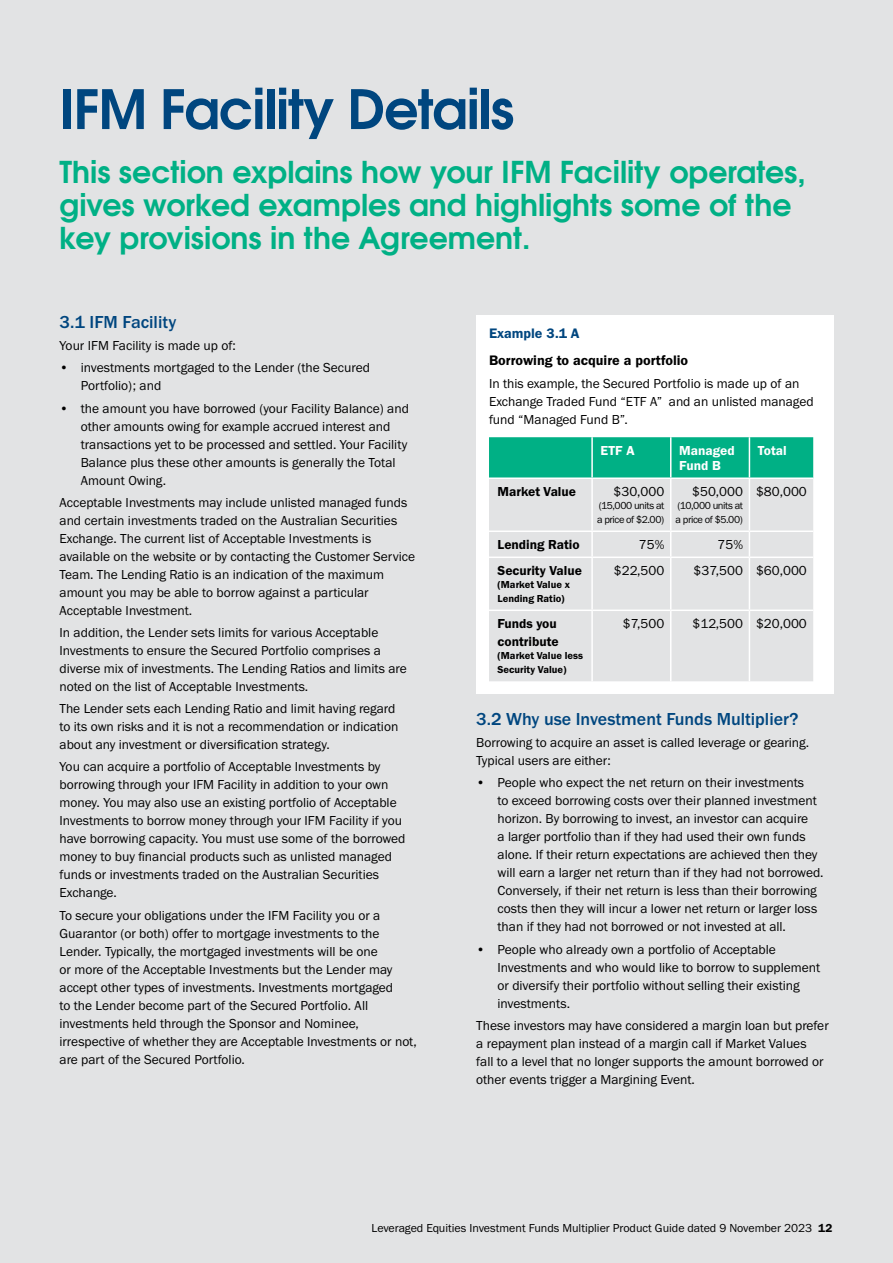
<style>
.page{position:relative;width:893px;height:1263px;background:#e2e3e4}
.page>*{position:absolute;margin:0;border:0;box-sizing:border-box;transform-origin:0 0}
.t1{font:700 54px "Te X Gyre Adventor";letter-spacing:-.02em;color:#00467f}
.t2{font:700 30px/33px "Te X Gyre Adventor";color:#00b085}
.t3{font:500 18px "Franklin Gothic URW";color:#00467f}
.t4{font:14.25px "Franklin Gothic URW Dem";color:#000}
.t5{font:14.25px "Franklin Gothic URW Dem";color:#00467f}
.t6{font:13.5px/18px "Franklin Gothic URW Boo";color:#000}
.t7{font:13.5px/18px "Franklin Gothic URW Dem";color:#000}
.t8{font:13.5px/15px "Franklin Gothic URW Dem";color:#fff}
.t9{font:12px "Franklin Gothic URW Boo";color:#000}
.t10{font:10.5px/13.5px "Franklin Gothic URW Boo";letter-spacing:-.04em;color:#000}
.t11{font:10.5px/13.5px "Franklin Gothic URW Dem";color:#000}
.s1{font-family:"Franklin Gothic URW Dem"}
</style>
<div class="page">
<div style="left:476px;top:316px;width:357px;height:378px;background:#fff"></div>
<div style="left:489px;top:437px;width:324px;height:40px;background:#00b085"></div>
<div style="left:489px;top:479px;width:324px;height:202px;background:#e2e3e4"></div>
<hr style="left:591px;top:437px;width:2px;height:40px;background:#fff">
<hr style="left:670px;top:437px;width:1px;height:40px;background:#fff">
<hr style="left:749px;top:437px;width:1px;height:40px;background:#fff">
<hr style="left:591px;top:479px;width:2px;height:51px;background:#fff">
<hr style="left:670px;top:479px;width:1px;height:51px;background:#fff">
<hr style="left:749px;top:479px;width:1px;height:51px;background:#fff">
<hr style="left:489px;top:530px;width:103px;height:2px;background:#fff">
<hr style="left:592px;top:530px;width:79px;height:2px;background:#fff">
<hr style="left:591px;top:532px;width:2px;height:24px;background:#fff">
<hr style="left:671px;top:530px;width:78px;height:2px;background:#fff">
<svg style="left:670px;top:532px;width:1px;height:24px"></svg>
<hr style="left:749px;top:530px;width:64px;height:2px;background:#fff">
<svg style="left:749px;top:532px;width:1px;height:24px"></svg>
<hr style="left:489px;top:556px;width:103px;height:2px;background:#fff">
<hr style="left:592px;top:556px;width:79px;height:2px;background:#fff">
<hr style="left:591px;top:558px;width:2px;height:51px;background:#fff">
<hr style="left:671px;top:556px;width:78px;height:2px;background:#fff">
<hr style="left:670px;top:558px;width:1px;height:51px;background:#fff">
<hr style="left:749px;top:556px;width:64px;height:2px;background:#fff">
<hr style="left:749px;top:558px;width:1px;height:51px;background:#fff">
<hr style="left:489px;top:609px;width:103px;height:2px;background:#fff">
<hr style="left:592px;top:609px;width:79px;height:2px;background:#fff">
<hr style="left:591px;top:611px;width:2px;height:70px;background:#fff">
<hr style="left:671px;top:609px;width:78px;height:2px;background:#fff">
<hr style="left:670px;top:611px;width:1px;height:70px;background:#fff">
<hr style="left:749px;top:609px;width:64px;height:2px;background:#fff">
<hr style="left:749px;top:611px;width:1px;height:70px;background:#fff">
<h1 class="t1" style="left:60px;top:62px;width:456px">IFM Facility Details</h1>
<h2 class="t2" style="left:60px;top:153px;width:748px">This section explains how your IFM Facility operates, gives worked examples and highlights some of the key provisions in the Agreement.</h2>
<h3 class="t3" style="left:60px;top:311px;width:118px">3.1 IFM Facility</h3>
<p class="t6" style="left:60px;top:336px;width:178px">Your IFM Facility is made up of:</p>
<p class="t6" style="left:81px;top:358px;width:291px;text-indent:-21px">• investments mortgaged to the Lender (the Secured<br>Portfolio); and</p>
<p class="t6" style="left:81px;top:399px;width:330px;text-indent:-21px">• the amount you have borrowed (your Facility Balance) and other amounts owing for example accrued interest and transactions yet to be processed and settled. Your Facility Balance plus these other amounts is generally the Total Amount Owing.</p>
<p class="t6" style="left:60px;top:493px;width:357px">Acceptable Investments may include unlisted managed funds and certain investments traded on the Australian Securities Exchange. The current list of Acceptable Investments is available on the website or by contacting the Customer Service Team. The Lending Ratio is an indication of the maximum amount you may be able to borrow against a particular Acceptable Investment.</p>
<p class="t6" style="left:60px;top:623px;width:349px">In addition, the Lender sets limits for various Acceptable Investments to ensure the Secured Portfolio comprises a diverse mix of investments. The Lending Ratios and limits are noted on the list of Acceptable Investments.</p>
<p class="t6" style="left:60px;top:699px;width:340px">The Lender sets each Lending Ratio and limit having regard to its own risks and it is not a recommendation or indication about any investment or diversification strategy.</p>
<p class="t6" style="left:60px;top:758px;width:348px">You can acquire a portfolio of Acceptable Investments by borrowing through your IFM Facility in addition to your own money. You may also use an existing portfolio of Acceptable Investments to borrow money through your IFM Facility if you have borrowing capacity. You must use some of the borrowed money to buy financial products such as unlisted managed funds or investments traded on the Australian Securities Exchange.</p>
<p class="t6" style="left:60px;top:906px;width:359px">To secure your obligations under the IFM Facility you or a Guarantor (or both) offer to mortgage investments to the Lender. Typically, the mortgaged investments will be one<br>or more of the Acceptable Investments but the Lender may accept other types of investments. Investments mortgaged<br>to the Lender become part of the Secured Portfolio. All investments held through the Sponsor and Nominee, irrespective of whether they are Acceptable Investments or not, are part of the Secured Portfolio.</p>
<p class="t5" style="left:489px;top:324px;width:92px">Example 3.1 A</p>
<p class="t4" style="left:489px;top:352px;width:201px">Borrowing to acquire a portfolio</p>
<p class="t6" style="left:489px;top:375px;width:326px">In this example, the Secured Portfolio is made up of an<br>Exchange Traded Fund “ETF A” and an unlisted managed fund “Managed Fund B”.</p>
<p class="t8" style="left:601px;top:442px;width:35px">ETF A</p>
<p class="t8" style="left:679px;top:442px;width:57px">Managed<br>Fund B</p>
<p class="t8" style="left:758px;top:442px;width:30px">Total</p>
<p class="t7" style="left:497px;top:482px;width:80px">Market Value</p>
<p class="t6" style="left:614px;top:482px;width:52px">$30,000</p>
<p class="t10" style="left:597px;top:499px;width:69px">(15,000 units at a price of $2.00)</p>
<p class="t6" style="left:692px;top:482px;width:52px">$50,000</p>
<p class="t10" style="left:675px;top:499px;width:69px">(10,000 units at a price of $5.00)</p>
<p class="t6" style="left:756px;top:482px;width:52px">$80,000</p>
<p class="t7" style="left:497px;top:535px;width:84px">Lending Ratio</p>
<p class="t6" style="left:639px;top:535px;width:27px">75%</p>
<p class="t6" style="left:717px;top:535px;width:27px">75%</p>
<p class="t7" style="left:497px;top:561px;width:86px">Security Value</p>
<p class="t11" style="left:497px;top:578px;width:74px">(Market Value x<br>Lending Ratio)</p>
<p class="t6" style="left:614px;top:561px;width:52px">$22,500</p>
<p class="t6" style="left:694px;top:561px;width:115px">$37,500 $60,000</p>
<p class="t7" style="left:497px;top:614px;width:63px">Funds you contribute</p>
<p class="t11" style="left:497px;top:649px;width:87px">(Market Value less<br>Security Value)</p>
<p class="t6" style="left:623px;top:614px;width:43px">$7,500</p>
<p class="t6" style="left:692px;top:614px;width:116px">$12,500 $20,000</p>
<h3 class="t3" style="left:476px;top:708px;width:324px">3.2 Why use Investment Funds Multiplier?</h3>
<p class="t6" style="left:476px;top:733px;width:334px">Borrowing to acquire an asset is called leverage or gearing.<br>Typical users are either:</p>
<p class="t6" style="left:497px;top:774px;width:328px;text-indent:-21px">• People who expect the net return on their investments<br>to exceed borrowing costs over their planned investment horizon. By borrowing to invest, an investor can acquire<br>a larger portfolio than if they had used their own funds alone. If their return expectations are achieved then they will earn a larger net return than if they had not borrowed.<br>Conversely, if their net return is less than their borrowing costs then they will incur a lower net return or larger loss than if they had not borrowed or not invested at all.</p>
<p class="t6" style="left:497px;top:940px;width:324px;text-indent:-21px">• People who already own a portfolio of Acceptable Investments and who would like to borrow to supplement or diversify their portfolio without selling their existing investments.</p>
<p class="t6" style="left:476px;top:1016px;width:354px">These investors may have considered a margin loan but prefer a repayment plan instead of a margin call if Market Values<br>fall to a level that no longer supports the amount borrowed or other events trigger a Margining Event.</p>
<p class="t9" style="left:372px;top:1220px;width:462px">Leveraged Equities Investment Funds Multiplier Product Guide dated 9 November 2023 <span class="s1">12</span></p>
</div>
